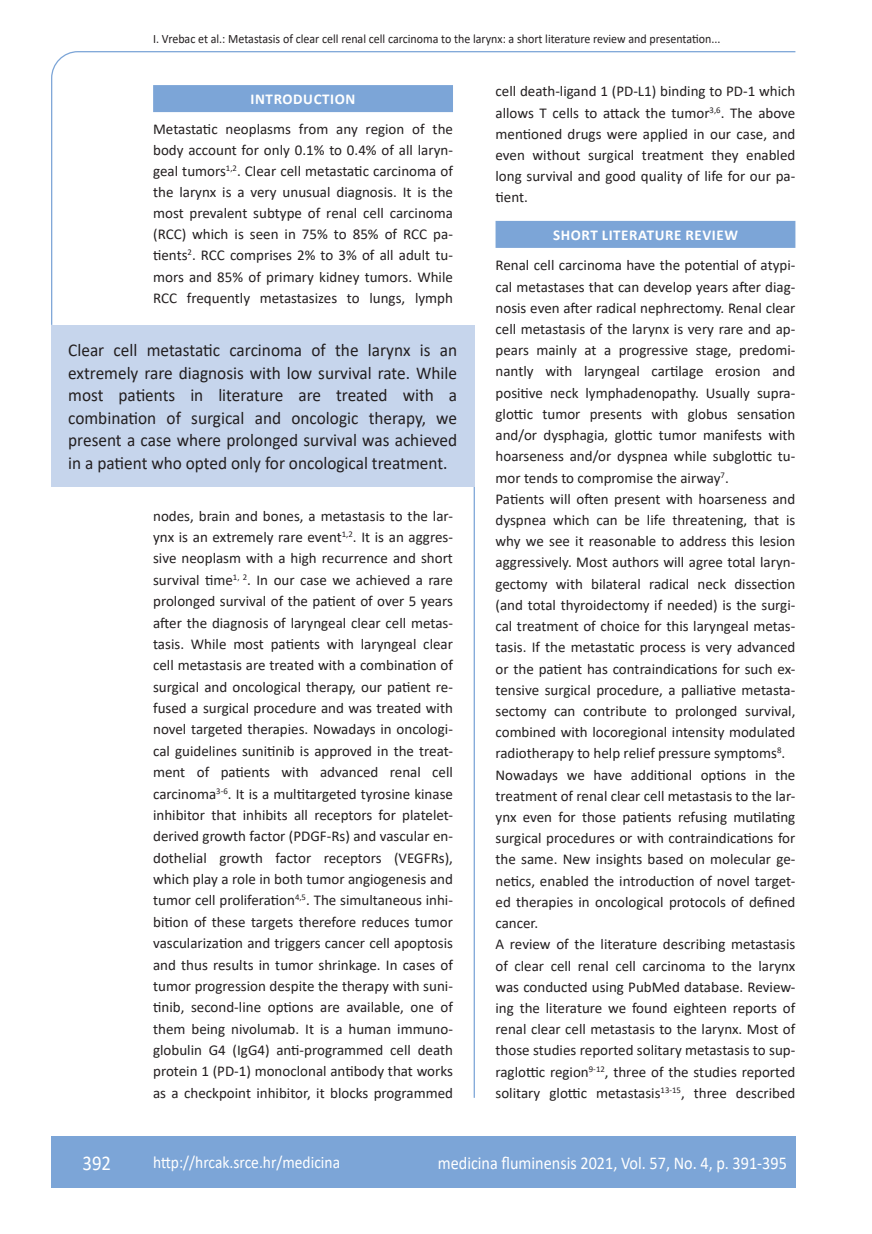
<style>
.page{position:relative;width:872px;height:1234px;background:#fff}
.page>*{position:absolute;margin:0;border:0;box-sizing:border-box;transform-origin:0 0}
.t1{font:21px "Calibri";color:#fff;scale:.9 1}
.anterfile{font:18px/22.5px "Calibri";color:#231f20;text-align:justify;scale:.96 1}
.t2{font:18px "Calibri";color:#fff;scale:.9 1}
.t3{font:17.25px "Calibri";color:#fff;scale:.9 1}
.osnovni_tekst_engl{font:15px/21.1px "Calibri";color:#231f20;text-align:justify}
.naslov_ruler{font:700 15px "Calibri";letter-spacing:.04em;color:#fff}
.glava{font:12.75px "Calibri";color:#231f20;scale:.94 1}
</style>
<div class="page">
<svg style="left:51px;top:51px;width:745px;height:275px"></svg>
<hr style="left:473px;top:486px;width:2px;height:611px;background:#7ca5d7">
<div style="left:51px;top:1135px;width:744px;height:51px;background:#7ca5d7"></div>
<div style="left:153px;top:85px;width:300px;height:27px;background:#7ca5d7"></div>
<div style="left:495px;top:221px;width:300px;height:27px;background:#7ca5d7"></div>
<div style="left:51px;top:325px;width:423px;height:161px;background:#c6d5ec"></div>
<p class="glava" style="left:153px;top:29px;width:605px">I. Vrebac et al.: Metastasis of clear cell renal cell carcinoma to the larynx: a short literature review and presentation...</p>
<p class="naslov_ruler" style="left:251px;top:88px;width:106px">INTRODUCTION</p>
<p class="osnovni_tekst_engl" style="left:153px;top:118px;width:301px">Metastatic neoplasms from any region of the body account for only 0.1% to 0.4% of all laryn&shy;geal tumors<sup>1,2</sup>. Clear cell metastatic carcinoma of the larynx is a very unusual diagnosis. It is the most prevalent subtype of renal cell carcinoma (RCC) which is seen in 75% to 85% of RCC pa&shy;tients<sup>2</sup>. RCC comprises 2% to 3% of all adult tu&shy;mors and 85% of primary kidney tumors. While RCC frequently metastasizes to lungs, lymph</p>
<p class="anterfile" style="left:68px;top:338px;width:407px">Clear cell metastatic carcinoma of the larynx is an extremely rare diagnosis with low survival rate. While most patients in literature are treated with a combination of surgical and oncologic therapy, we present a case where prolonged survival was achieved in a patient who opted only for oncological treatment.</p>
<p class="osnovni_tekst_engl" style="left:153px;top:504px;width:301px">nodes, brain and bones, a metastasis to the lar&shy;ynx is an extremely rare event<sup>1,2</sup>. It is an aggres&shy;sive neoplasm with a high recurrence and short survival time<sup>1,</sup> <sup>2</sup>. In our case we achieved a rare prolonged survival of the patient of over 5 years after the diagnosis of laryngeal clear cell metas&shy;tasis. While most patients with laryngeal clear cell metastasis are treated with a combination of surgical and oncological therapy, our patient re&shy;fused a surgical procedure and was treated with novel targeted therapies. Nowadays in oncologi&shy;cal guidelines sunitinib is approved in the treat&shy;ment of patients with advanced renal cell carcinoma<sup>3-6</sup>. It is a multitargeted tyrosine kinase inhibitor that inhibits all receptors for platelet&shy;derived growth factor (PDGF-Rs) and vascular en&shy;dothelial growth factor receptors (VEGFRs), which play a role in both tumor angiogenesis and tumor cell proliferation<sup>4,5</sup>. The simultaneous inhi&shy;bition of these targets therefore reduces tumor vascularization and triggers cancer cell apoptosis and thus results in tumor shrinkage. In cases of tumor progression despite the therapy with suni&shy;tinib, second-line options are available, one of them being nivolumab. It is a human immuno&shy;globulin G4 (IgG4) anti-programmed cell death protein 1 (PD-1) monoclonal antibody that works as a checkpoint inhibitor, it blocks programmed</p>
<p class="osnovni_tekst_engl" style="left:495px;top:80px;width:301px">cell death-ligand 1 (PD-L1) binding to PD-1 which allows T cells to attack the tumor<sup>3,6</sup>. The above mentioned drugs were applied in our case, and even without surgical treatment they enabled long survival and good quality of life for our pa&shy;tient.</p>
<p class="naslov_ruler" style="left:553px;top:224px;width:186px">SHORT LITERATURE REVIEW</p>
<p class="osnovni_tekst_engl" style="left:495px;top:254px;width:301px">Renal cell carcinoma have the potential of atypi&shy;cal metastases that can develop years after diag&shy;nosis even after radical nephrectomy. Renal clear cell metastasis of the larynx is very rare and ap&shy;pears mainly at a progressive stage, predomi&shy;nantly with laryngeal cartilage erosion and positive neck lymphadenopathy. Usually supra&shy;glottic tumor presents with globus sensation and/or dysphagia, glottic tumor manifests with hoarseness and/or dyspnea while subglottic tu&shy;mor tends to compromise the airway<sup>7</sup>.</p>
<p class="osnovni_tekst_engl" style="left:495px;top:487px;width:301px">Patients will often present with hoarseness and dyspnea which can be life threatening, that is why we see it reasonable to address this lesion aggressively. Most authors will agree total laryn&shy;gectomy with bilateral radical neck dissection (and total thyroidectomy if needed) is the surgi&shy;cal treatment of choice for this laryngeal metas&shy;tasis. If the metastatic process is very advanced or the patient has contraindications for such ex&shy;tensive surgical procedure, a palliative metasta&shy;sectomy can contribute to prolonged survival, combined with locoregional intensity modulated radiotherapy to help relief pressure symptoms<sup>8</sup>.</p>
<p class="osnovni_tekst_engl" style="left:495px;top:763px;width:301px">Nowadays we have additional options in the treatment of renal clear cell metastasis to the lar&shy;ynx even for those patients refusing mutilating surgical procedures or with contraindications for the same. New insights based on molecular ge&shy;netics, enabled the introduction of novel target&shy;ed therapies in oncological protocols of defined cancer.</p>
<p class="osnovni_tekst_engl" style="left:495px;top:933px;width:301px">A review of the literature describing metastasis of clear cell renal cell carcinoma to the larynx was conducted using PubMed database. Review&shy;ing the literature we found eighteen reports of renal clear cell metastasis to the larynx. Most of those studies reported solitary metastasis to sup&shy;raglottic region<sup>9-12</sup>, three of the studies reported solitary glottic metastasis<sup>13-15</sup>, three described</p>
<p class="t1" style="left:82px;top:1147px;width:33px">392</p>
<p class="t3" style="left:153px;top:1149px;width:209px">http://hrcak.srce.hr/medicina</p>
<p class="t2" style="left:438px;top:1149px;width:389px">medicina fluminensis 2021, Vol. 57, No. 4, p. 391-395</p>
</div>
